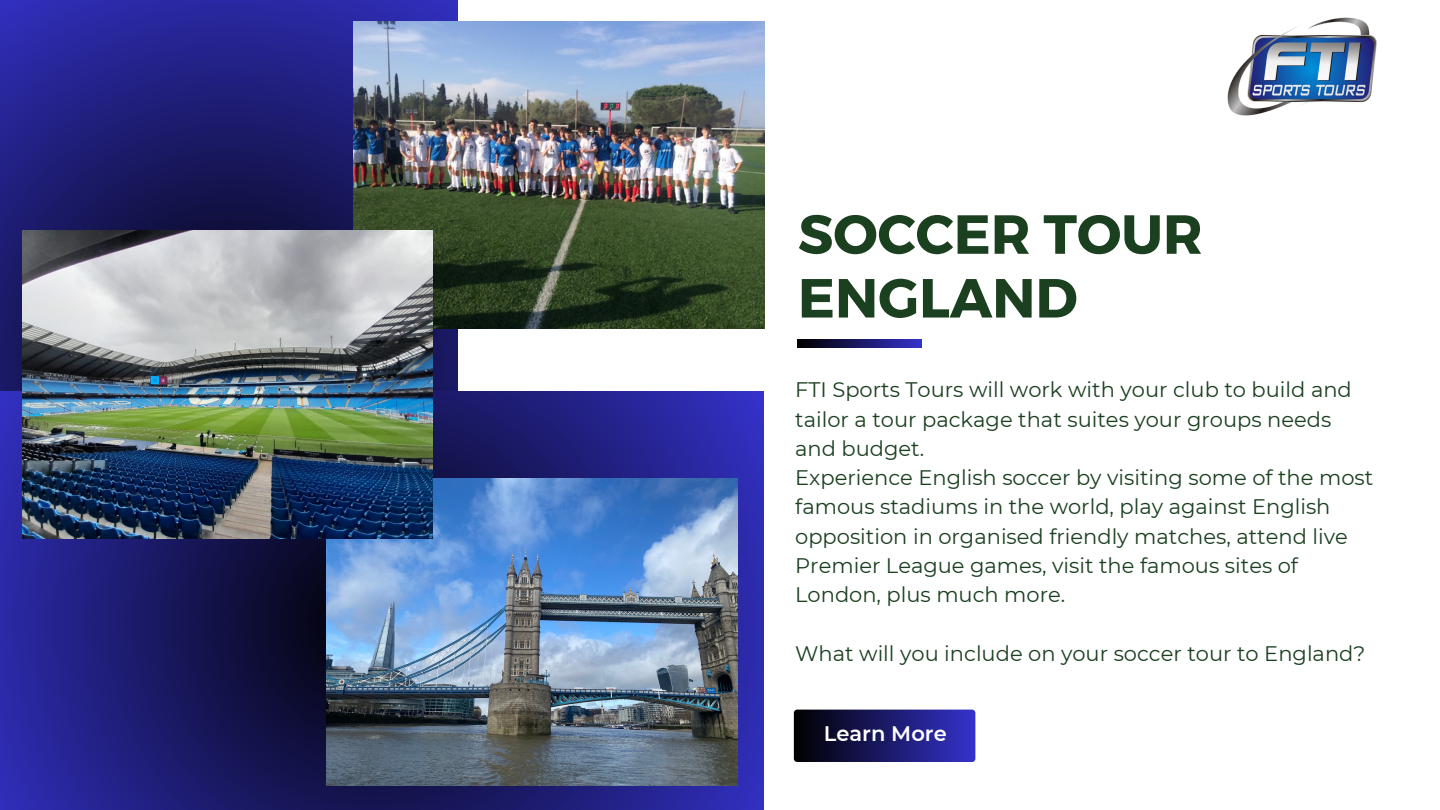
<style>
.page{position:relative;width:1440px;height:810px;background:#fff}
.page>*{position:absolute;margin:0;border:0;box-sizing:border-box;transform-origin:0 0}
.t1{font:700 55px "Montserrat";color:#1b4020}
.t2{font:21px/29.2px "Montserrat";color:#1b4020}
.t3{font:600 21px "Montserrat";color:#fff}
</style>
<div class="page">
<svg style="left:798px;top:340px;width:123px;height:7px"></svg>
<div style="left:794px;top:710px;width:181px;height:52px;background:linear-gradient(to right,#000,#3432ca);border-radius:3px"></div>
<svg style="left:0;top:0;width:458px;height:392px;background:#201f7a"></svg>
<svg style="left:0;top:392px;width:764px;height:418px;background:#1e1d75"></svg>
<img style="left:327px;top:478px;width:410px;height:308px">
<img style="left:1227px;top:17px;width:150px;height:99px">
<img style="left:354px;top:21px;width:410px;height:308px">
<img style="left:23px;top:231px;width:410px;height:307px">
<p class="t1" style="left:798px;top:198px;width:406px">SOCCER TOUR</p>
<p class="t1" style="left:798px;top:262px;width:281px">ENGLAND</p>
<p class="t2" style="left:795px;top:375px;width:558px">FTI Sports Tours will work with your club to build and tailor a tour package that suites your groups needs and budget.</p>
<p class="t2" style="left:795px;top:463px;width:580px">Experience English soccer by visiting some of the most famous stadiums in the world, play against English opposition in organised friendly matches, attend live Premier League games, visit the famous sites of London, plus much more.</p>
<p class="t2" style="left:795px;top:639px;width:572px">What will you include on your soccer tour to England?</p>
<p class="t3" style="left:824px;top:721px;width:124px">Learn More</p>
</div>
